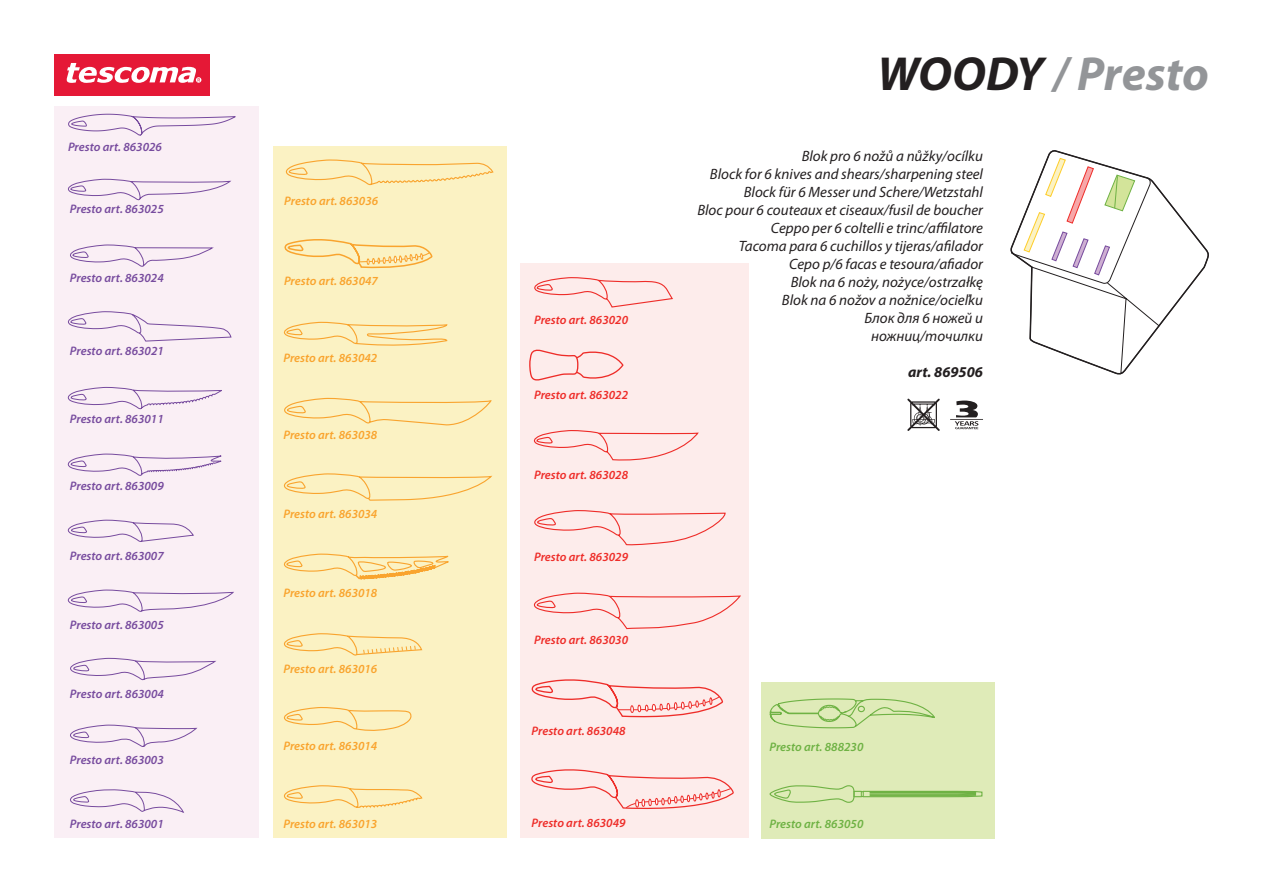
<style>
.page{position:relative;width:1263px;height:893px;background:#fff}
.page>*{position:absolute;margin:0;border:0;box-sizing:border-box;transform-origin:0 0}
.t1{font:italic 700 48px "Myriad Pro";color:#939598}
.t2{font:italic 15px "Myriad Pro";color:#231f20}
.t3{font:italic 700 15px "Myriad Pro";color:#231f20}
.t4{font:italic 600 12.45px "Myriad Pro";color:#774b9e}
.t5{font:italic 600 12.45px "Myriad Pro";color:#f9a42e}
.t6{font:italic 600 12.45px "Myriad Pro";color:#ee2d29}
.t7{font:italic 600 12.45px "Myriad Pro";color:#6fb244}
.s1{color:#231f20}
</style>
<div class="page">
<div style="left:273px;top:147px;width:233px;height:691px;background:#fbf2c3"></div>
<div style="left:520px;top:263px;width:228px;height:575px;background:#fdeceb"></div>
<div style="left:54px;top:54px;width:155px;height:41px;background:#e51836"></div>
<svg style="left:67px;top:63px;width:134px;height:20px"></svg>
<div style="left:54px;top:106px;width:205px;height:732px;background:#faeff5"></div>
<svg style="left:284px;top:785px;width:139px;height:23px"></svg>
<svg style="left:283px;top:707px;width:129px;height:24px"></svg>
<svg style="left:284px;top:633px;width:139px;height:23px"></svg>
<svg style="left:283px;top:553px;width:166px;height:26px"></svg>
<svg style="left:283px;top:473px;width:209px;height:28px"></svg>
<svg style="left:284px;top:397px;width:208px;height:29px"></svg>
<svg style="left:283px;top:321px;width:165px;height:25px"></svg>
<svg style="left:284px;top:239px;width:148px;height:30px"></svg>
<svg style="left:534px;top:277px;width:139px;height:31px"></svg>
<svg style="left:529px;top:349px;width:95px;height:32px"></svg>
<svg style="left:533px;top:430px;width:192px;height:116px"></svg>
<svg style="left:533px;top:592px;width:208px;height:38px"></svg>
<svg style="left:531px;top:679px;width:192px;height:39px"></svg>
<svg style="left:531px;top:769px;width:203px;height:40px"></svg>
<svg style="left:70px;top:789px;width:114px;height:24px"></svg>
<svg style="left:70px;top:724px;width:127px;height:23px"></svg>
<svg style="left:67px;top:519px;width:127px;height:23px"></svg>
<svg style="left:67px;top:453px;width:155px;height:23px"></svg>
<svg style="left:67px;top:387px;width:155px;height:23px"></svg>
<svg style="left:70px;top:244px;width:143px;height:23px"></svg>
<svg style="left:70px;top:657px;width:146px;height:24px"></svg>
<svg style="left:67px;top:589px;width:167px;height:23px"></svg>
<svg style="left:68px;top:311px;width:164px;height:31px"></svg>
<svg style="left:68px;top:178px;width:163px;height:23px"></svg>
<svg style="left:68px;top:113px;width:168px;height:23px"></svg>
<svg style="left:285px;top:159px;width:209px;height:27px"></svg>
<svg style="left:950px;top:401px;width:33px;height:28px"></svg>
<svg style="left:907px;top:399px;width:33px;height:32px"></svg>
<svg style="left:1010px;top:150px;width:199px;height:225px"></svg>
<div style="left:761px;top:682px;width:233px;height:157px;background:#dfebb8"></div>
<svg style="left:769px;top:785px;width:214px;height:18px"></svg>
<svg style="left:769px;top:698px;width:166px;height:31px"></svg>
<p class="t4" style="left:68px;top:139px;width:95px">Presto art. 863026</p>
<p class="t4" style="left:70px;top:201px;width:95px">Presto art. 863025</p>
<p class="t4" style="left:70px;top:270px;width:95px">Presto art. 863024</p>
<p class="t4" style="left:70px;top:343px;width:95px">Presto art. 863021</p>
<p class="t4" style="left:70px;top:411px;width:95px">Presto art. 863011</p>
<p class="t4" style="left:70px;top:478px;width:95px">Presto art. 863009</p>
<p class="t4" style="left:70px;top:547px;width:95px">Presto art. 863007</p>
<p class="t4" style="left:70px;top:617px;width:95px">Presto art. 863005</p>
<p class="t4" style="left:70px;top:686px;width:95px">Presto art. 863004</p>
<p class="t4" style="left:70px;top:751px;width:95px">Presto art. 863003</p>
<p class="t5" style="left:284px;top:193px;width:95px">Presto art. 863036</p>
<p class="t5" style="left:284px;top:273px;width:95px">Presto art. 863047</p>
<p class="t5" style="left:283px;top:350px;width:95px">Presto art. 863042</p>
<p class="t5" style="left:283px;top:427px;width:95px">Presto art. 863038</p>
<p class="t5" style="left:283px;top:506px;width:95px">Presto art. 863034</p>
<p class="t5" style="left:283px;top:584px;width:95px">Presto art. 863018</p>
<p class="t5" style="left:283px;top:661px;width:95px">Presto art. 863016</p>
<p class="t5" style="left:283px;top:738px;width:95px">Presto art. 863014</p>
<p class="t6" style="left:534px;top:312px;width:95px">Presto art. 863020</p>
<p class="t6" style="left:534px;top:387px;width:95px">Presto art. 863022</p>
<p class="t6" style="left:534px;top:467px;width:95px">Presto art. 863028</p>
<p class="t6" style="left:534px;top:549px;width:95px">Presto art. 863029</p>
<p class="t6" style="left:534px;top:632px;width:95px">Presto art. 863030</p>
<p class="t6" style="left:532px;top:723px;width:95px">Presto art. 863048</p>
<p class="t4" style="left:70px;top:816px;width:95px">Presto art. 863001</p>
<p class="t6" style="left:532px;top:815px;width:95px">Presto art. 863049</p>
<p class="t5" style="left:283px;top:816px;width:95px">Presto art. 863013</p>
<p class="t1" style="left:877px;top:43px;width:333px"><span class="s1">WOODY</span> / Presto</p>
<p class="t2" style="left:802px;top:147px;width:183px">Blok pro 6 nožů a nůžky/ocílku</p>
<p class="t2" style="left:710px;top:165px;width:275px">Block for 6 knives and shears/sharpening steel</p>
<p class="t2" style="left:744px;top:183px;width:241px">Block für 6 Messer und Schere/Wetzstahl</p>
<p class="t2" style="left:697px;top:201px;width:287px">Bloc pour 6 couteaux et ciseaux/fusil de boucher</p>
<p class="t2" style="left:771px;top:219px;width:214px">Ceppo per 6 coltelli e trinc/affilatore</p>
<p class="t2" style="left:739px;top:237px;width:246px">Tacoma para 6 cuchillos y tijeras/afilador</p>
<p class="t2" style="left:789px;top:255px;width:195px">Cepo p/6 facas e tesoura/afiador</p>
<p class="t2" style="left:791px;top:273px;width:194px">Blok na 6 noży, nożyce/ostrzałkę</p>
<p class="t2" style="left:782px;top:291px;width:203px">Blok na 6 nožov a nožnice/ocieľku</p>
<p class="t2" style="left:864px;top:309px;width:120px">Блок для 6 ножей и</p>
<p class="t2" style="left:871px;top:327px;width:113px">ножниц/точилки</p>
<p class="t3" style="left:908px;top:363px;width:76px">art. 869506</p>
<p class="t7" style="left:769px;top:738px;width:95px">Presto art. 888230</p>
<p class="t7" style="left:769px;top:816px;width:95px">Presto art. 863050</p>
</div>
